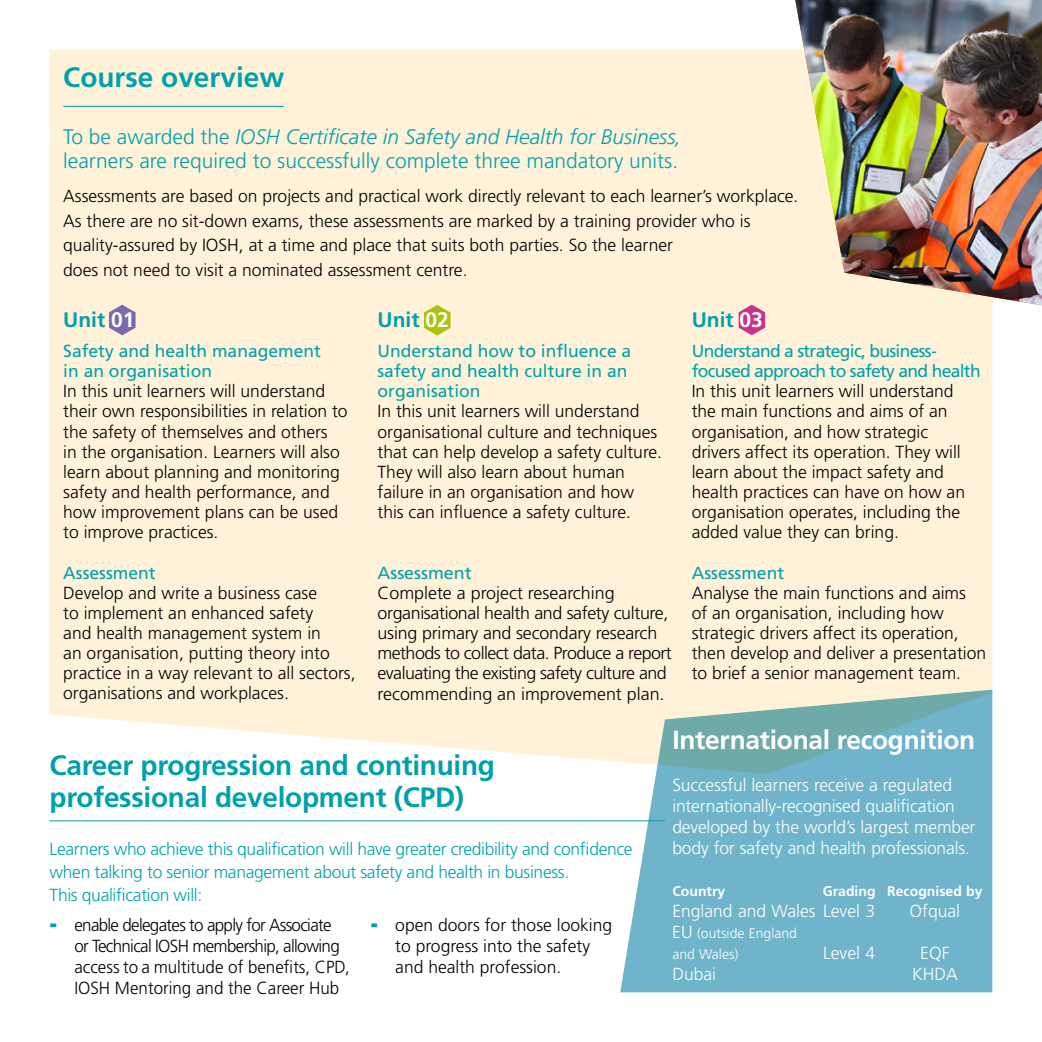
<style>
.page{position:relative;width:1042px;height:1042px;background:#fff}
.page>*{position:absolute;margin:0;border:0;box-sizing:border-box;transform-origin:0 0}
.t1{font:700 28px/31.5px "Frutiger";letter-spacing:-.01em;color:#00a1ac}
.t2{font:700 26.25px "Frutiger";letter-spacing:-.01em;color:#fff}
.t3{font:300 21px/24.5px "Frutiger";color:#00a1ac}
.t4{font:700 21px "Frutiger";color:#00a1ac}
.t5{font:300 17.5px/20.1px "Frutiger";color:#000}
.t6{font:300 17.5px/20.3px "Frutiger";letter-spacing:-.02em;color:#000}
.t7{font:300 17.5px/21px "Frutiger";letter-spacing:-.01em;color:#fff}
.t8{font:300 17.5px/22.8px "Frutiger";letter-spacing:-.02em;color:#00a1ac}
.t9{font:17.5px/20.1px "Frutiger";color:#00a1ac}
.t10{font:300 17.5px/21px "Frutiger";letter-spacing:-.04em;color:#000}
.t11{font:17.5px/20.1px "Frutiger";letter-spacing:-.04em;color:#00a1ac}
.t12{font:700 14px "Frutiger";color:#fff}
.t13{font:300 14px/21px "Frutiger";color:#fff}
.s1{font-style:italic}
.s2{color:#fff}
.s3{font-weight:900;font-size:21px;color:#00a1ac}
.s4{font-size:17.5px}
</style>
<div class="page">
<div style="left:50px;top:50px;width:942px;height:712px;background:#fff2d8"></div>
<svg style="left:620px;top:690px;width:372px;height:302px;fill:#6fb4ca"></svg>
<svg style="left:109px;top:305px;width:27px;height:30px"></svg>
<hr style="left:63px;top:106px;width:221px;height:1px;background:#00a1ac">
<svg style="left:424px;top:305px;width:26px;height:30px"></svg>
<svg style="left:738px;top:305px;width:27px;height:30px"></svg>
<hr style="left:50px;top:820px;width:615px;height:1px;background:#00a1ac">
<img style="left:795px;top:0;width:247px;height:305px">
<h1 class="t1" style="left:63px;top:61px;width:222px">Course overview</h1>
<p class="t3" style="left:63px;top:124px;width:620px">To be awarded the <span class="s1">IOSH Certificate in Safety and Health for Business, </span>learners are required to successfully complete three mandatory units.</p>
<p class="t5" style="left:63px;top:184px;width:737px;line-height:24.5px">Assessments are based on projects and practical work directly relevant to each learner’s workplace.<br>As there are no sit-down exams, these assessments are marked by a training provider who is quality-assured by IOSH, at a time and place that suits both parties. So the learner<br>does not need to visit a nominated assessment centre.</p>
<p class="t4" style="left:63px;top:307px;width:73px">Unit <span class="s2">01</span></p>
<p class="t9" style="left:63px;top:341px;width:259px">Safety and health management in an organisation</p>
<p class="t5" style="left:63px;top:381px;width:286px">In this unit learners will understand their own responsibilities in relation to the safety of themselves and others<br>in the organisation. Learners will also learn about planning and monitoring safety and health performance, and how improvement plans can be used to improve practices.</p>
<p class="t9" style="left:63px;top:562px;width:94px">Assessment</p>
<p class="t5" style="left:63px;top:583px;width:294px">Develop and write a business case<br>to implement an enhanced safety<br>and health management system in<br>an organisation, putting theory into practice in a way relevant to all sectors, organisations and workplaces.</p>
<p class="t4" style="left:377px;top:307px;width:73px">Unit <span class="s2">02</span></p>
<p class="t9" style="left:377px;top:341px;width:255px">Understand how to influence a safety and health culture in an organisation</p>
<p class="t5" style="left:377px;top:402px;width:286px">In this unit learners will understand organisational culture and techniques that can help develop a safety culture.<br>They will also learn about human failure in an organisation and how this can influence a safety culture.</p>
<p class="t4" style="left:692px;top:307px;width:73px">Unit <span class="s2">03</span></p>
<p class="t11" style="left:692px;top:341px;width:290px">Understand a strategic, business&shy;focused approach to safety and health</p>
<p class="t5" style="left:692px;top:381px;width:275px">In this unit learners will understand the main functions and aims of an organisation, and how strategic drivers affect its operation. They will learn about the impact safety and health practices can have on how an organisation operates, including the added value they can bring.</p>
<p class="t9" style="left:692px;top:562px;width:94px">Assessment</p>
<p class="t5" style="left:692px;top:583px;width:296px">Analyse the main functions and aims<br>of an organisation, including how strategic drivers affect its operation, then develop and deliver a presentation to brief a senior management team.</p>
<p class="t9" style="left:377px;top:562px;width:96px">Assessment</p>
<p class="t6" style="left:377px;top:583px;width:296px">Complete a project researching organisational health and safety culture, using primary and secondary research methods to collect data. Produce a report evaluating the existing safety culture and recommending an improvement plan.</p>
<h1 class="t1" style="left:50px;top:750px;width:447px">Career progression and continuing professional development (CPD)</h1>
<p class="t8" style="left:50px;top:838px;width:584px">Learners who achieve this qualification will have greater credibility and confidence when talking to senior management about safety and health in business.<br>This qualification will:</p>
<p class="t10" style="left:74px;top:914px;width:277px;text-indent:-25px"><span class="s3">-</span> enable delegates to apply for Associate or Technical IOSH membership, allowing access to a multitude of benefits, CPD, IOSH Mentoring and the Career Hub</p>
<p class="t5" style="left:395px;top:914px;width:218px;line-height:21px;text-indent:-25px"><span class="s3">-</span> open doors for those looking to progress into the safety and health profession.</p>
<h2 class="t2" style="left:672px;top:724px;width:304px">International recognition</h2>
<p class="t7" style="left:672px;top:775px;width:305px">Successful learners receive a regulated internationally-recognised qualification developed by the world’s largest member body for safety and health professionals.</p>
<p class="t12" style="left:672px;top:883px;width:54px">Country</p>
<p class="t12" style="left:822px;top:883px;width:161px">Grading Recognised by</p>
<p class="t7" style="left:672px;top:901px;width:204px">England and Wales Level 3</p>
<p class="t7" style="left:909px;top:901px;width:52px">Ofqual</p>
<p class="t13" style="left:672px;top:923px;width:126px"><span class="s4">EU</span> (outside England and Wales)</p>
<p class="t7" style="left:823px;top:943px;width:54px">Level 4</p>
<p class="t7" style="left:920px;top:943px;width:31px">EQF</p>
<p class="t7" style="left:672px;top:964px;width:45px">Dubai</p>
<p class="t7" style="left:912px;top:964px;width:47px">KHDA</p>
</div>
